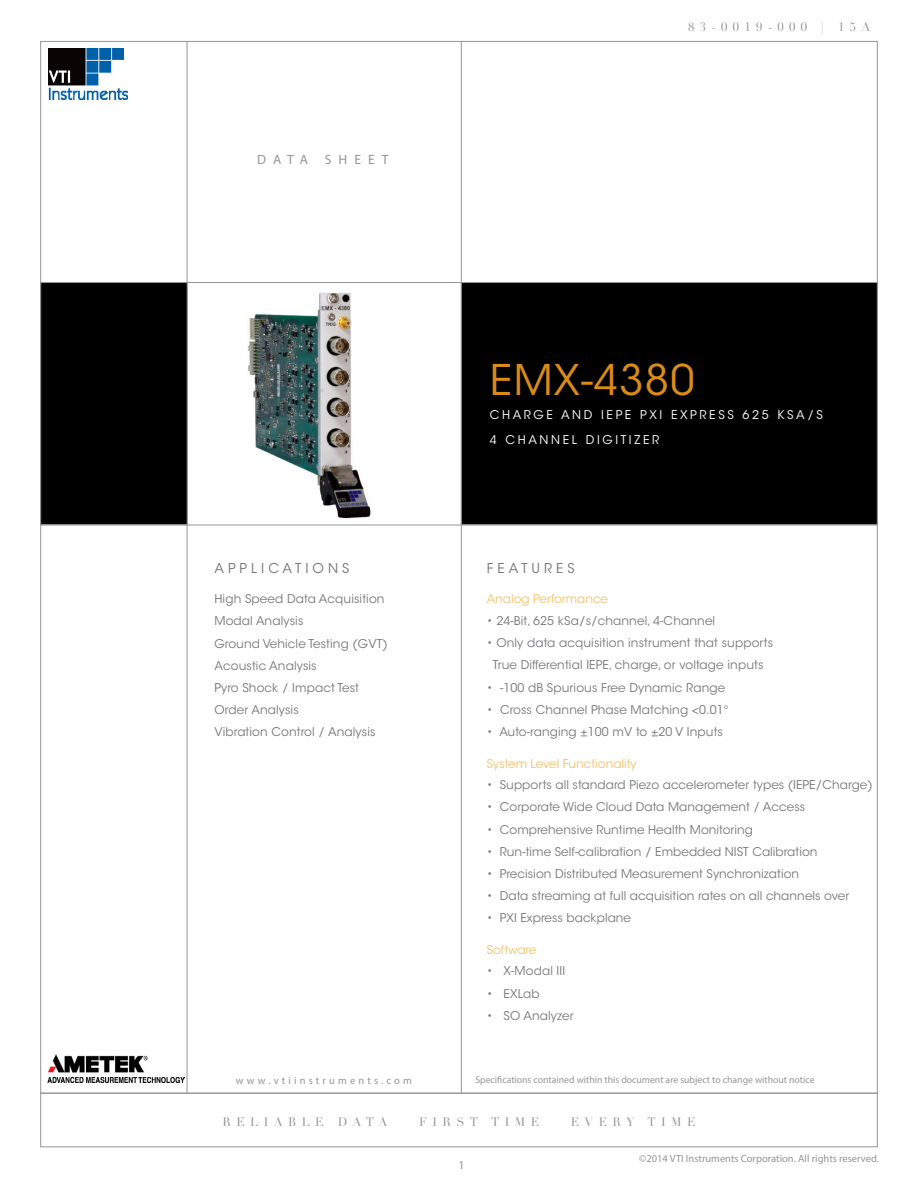
<style>
.page{position:relative;width:918px;height:1188px;background:#fff}
.page>*{position:absolute;margin:0;border:0;box-sizing:border-box;transform-origin:0 0}
.t1{font:42px "ITC Avant Garde Std";letter-spacing:.03em;color:#db8b18}
.t2{font:13.5px "ITC Avant Garde Std";letter-spacing:.3em;color:#77787b}
.t3{font:13.5px "Myriad Pro";letter-spacing:.52em;color:#939598}
.t4{font:12px/22.2px "ITC Avant Garde Std";letter-spacing:.005em;color:#77787b;text-align:center}
.t5{font:12px "ITC Avant Garde Std";color:#f1c36c}
.t6{font:12px/24.8px "ITC Avant Garde Std";letter-spacing:.22em;color:#fff}
.t7{font:12px "Didot";letter-spacing:.45em;color:#939598}
.t8{font:12px "Myriad Pro";color:#939598}
.t9{font:10.5px "Myriad Pro";color:#939598}
.t10{font:10.5px "Myriad Pro";letter-spacing:.3em;color:#939598}
.t11{font:9.75px "Myriad Pro";color:#939598}
</style>
<div class="page">
<hr style="left:40px;top:282px;width:837px;height:1px;background:#939598">
<hr style="left:40px;top:525px;width:837px;height:1px;background:#939598">
<hr style="left:187px;top:41px;width:1px;height:1052px;background:#939598">
<hr style="left:461px;top:41px;width:1px;height:1052px;background:#939598">
<div style="left:40px;top:282px;width:147px;height:243px;background:#000;border:1px solid #939598"></div>
<div style="left:461px;top:282px;width:416px;height:243px;background:#000;border:1px solid #939598"></div>
<img style="left:248px;top:292px;width:123px;height:226px">
<img style="left:49px;top:49px;width:78px;height:51px">
<img style="left:48px;top:1054px;width:136px;height:28px">
<div style="left:40px;top:1093px;width:837px;height:54px;border:1px solid #939598"></div>
<p class="t3" style="left:257px;top:151px;width:133px">DATA SHEET</p>
<p class="t7" style="left:688px;top:20px;width:184px">83-0019-000 | 15A</p>
<p class="t2" style="left:214px;top:560px;width:137px">APPLICATIONS</p>
<p class="t4" style="left:214px;top:588px;width:175px;text-align:left">High Speed Data Acquisition<br>Modal Analysis<br>Ground Vehicle Testing (GVT)<br>Acoustic Analysis<br>Pyro Shock / Impact Test<br>Order Analysis<br>Vibration Control / Analysis</p>
<p class="t10" style="left:236px;top:1074px;width:178px">www.vtiinstruments.com</p>
<h1 class="t1" style="left:490px;top:354px;width:206px">EMX-4380</h1>
<p class="t6" style="left:490px;top:403px;width:335px">CHARGE AND IEPE PXI EXPRESS 625 KSA/S<br>4 CHANNEL DIGITIZER</p>
<p class="t2" style="left:487px;top:560px;width:90px">FEATURES</p>
<p class="t5" style="left:487px;top:592px;width:123px">Analog Performance</p>
<p class="t4" style="left:487px;top:610px;width:230px">• 24-Bit, 625 kSa/s/channel, 4-Channel</p>
<p class="t4" style="left:487px;top:632px;width:288px">• Only data acquisition instrument that supports<br>True Differential IEPE, charge, or voltage inputs</p>
<p class="t4" style="left:487px;top:676px;width:240px">• -100 dB Spurious Free Dynamic Range</p>
<p class="t4" style="left:487px;top:699px;width:243px">• Cross Channel Phase Matching &lt;0.01°</p>
<p class="t4" style="left:487px;top:721px;width:238px">• Auto-ranging ±100 mV to ±20 V Inputs</p>
<p class="t5" style="left:487px;top:756px;width:151px">System Level Functionality</p>
<p class="t4" style="left:487px;top:774px;width:388px">• Supports all standard Piezo accelerometer types (IEPE/Charge)</p>
<p class="t4" style="left:487px;top:796px;width:320px">• Corporate Wide Cloud Data Management / Access</p>
<p class="t4" style="left:487px;top:818px;width:268px">• Comprehensive Runtime Health Monitoring</p>
<p class="t4" style="left:487px;top:840px;width:332px">• Run-time Self-calibration / Embedded NIST Calibration</p>
<p class="t4" style="left:487px;top:863px;width:314px">• Precision Distributed Measurement Synchronization</p>
<p class="t4" style="left:487px;top:885px;width:364px">• Data streaming at full acquisition rates on all channels over</p>
<p class="t4" style="left:487px;top:907px;width:146px">• PXI Express backplane</p>
<p class="t5" style="left:487px;top:942px;width:51px">Software</p>
<p class="t4" style="left:487px;top:960px;width:80px">• X-Modal III</p>
<p class="t4" style="left:487px;top:982px;width:54px">• EXLab</p>
<p class="t4" style="left:487px;top:1005px;width:89px">• SO Analyzer</p>
<p class="t11" style="left:475px;top:1074px;width:341px">Specifications contained within this document are subject to change without notice</p>
<p class="t7" style="left:222px;top:1114px;width:166px">RELIABLE DATA</p>
<p class="t7" style="left:419px;top:1114px;width:122px">FIRST TIME</p>
<p class="t7" style="left:571px;top:1114px;width:126px">EVERY TIME</p>
<p class="t8" style="left:458px;top:1158px;width:8px">1</p>
<p class="t9" style="left:639px;top:1152px;width:241px">©2014 VTI Instruments Corporation. All rights reserved.</p>
</div>
